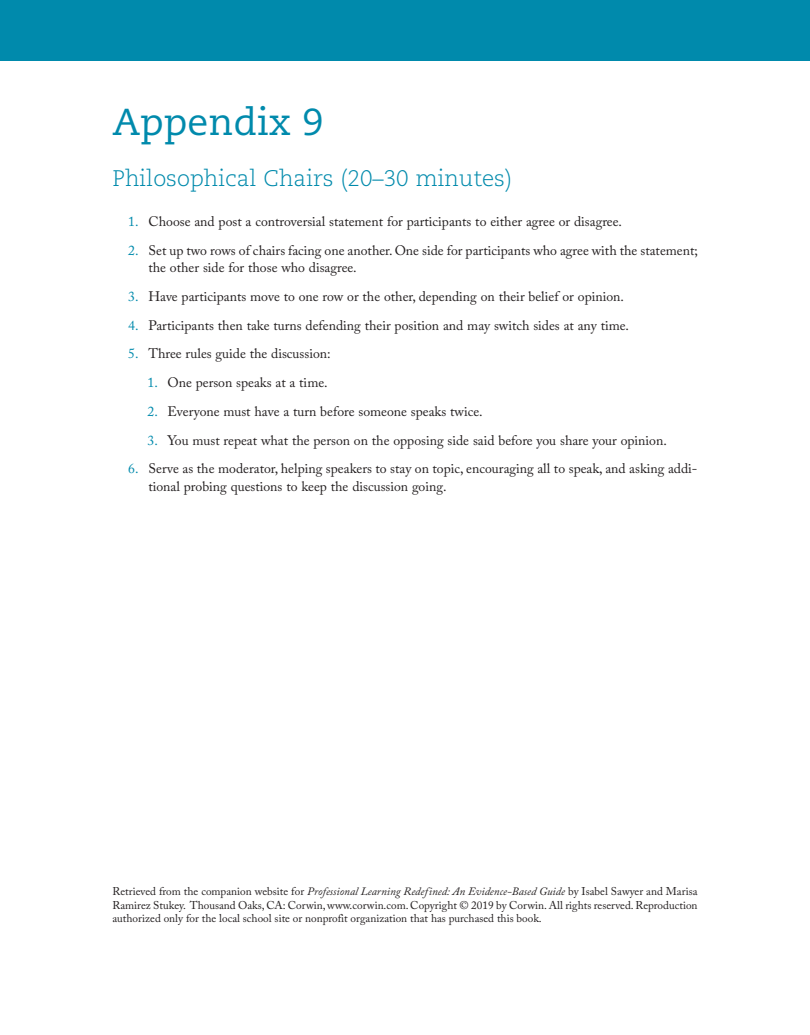
<style>
.page{position:relative;width:810px;height:1035px;background:#fff}
.page>*{position:absolute;margin:0;border:0;box-sizing:border-box;transform-origin:0 0}
.t1{font:37.5px "Caecilia";color:#008aac}
.t2{font:300 22.5px "Caecilia";color:#008aac}
.t3{font:13.75px/17.5px "Adobe Caslon Pro";color:#231f20}
.t4{font:11.25px/13.8px "Adobe Caslon Pro";color:#231f20;text-align:justify}
.s1{color:#008aac}
.s2{font-style:italic}
</style>
<div class="page">
<div style="left:0;top:0;width:810px;height:61px;background:#008aac"></div>
<h1 class="t1" style="left:112px;top:100px;width:212px">Appendix 9</h1>
<h2 class="t2" style="left:112px;top:165px;width:401px">Philosophical Chairs (20–30 minutes)</h2>
<p class="t3" style="left:128px;top:212px;width:495px"><span class="s1">1.</span> Choose and post a controversial statement for participants to either agree or disagree.</p>
<p class="t3" style="left:148px;top:241px;width:551px;text-indent:-20px"><span class="s1">2.</span> Set up two rows of chairs facing one another. One side for participants who agree with the statement; the other side for those who disagree.</p>
<p class="t3" style="left:128px;top:287px;width:497px"><span class="s1">3.</span> Have participants move to one row or the other, depending on their belief or opinion.</p>
<p class="t3" style="left:128px;top:316px;width:502px"><span class="s1">4.</span> Participants then take turns defending their position and may switch sides at any time.</p>
<p class="t3" style="left:128px;top:345px;width:204px"><span class="s1">5.</span> Three rules guide the discussion:</p>
<p class="t3" style="left:147px;top:374px;width:182px"><span class="s1">1.</span> One person speaks at a time.</p>
<p class="t3" style="left:147px;top:402px;width:337px"><span class="s1">2.</span> Everyone must have a turn before someone speaks twice.</p>
<p class="t3" style="left:147px;top:431px;width:521px"><span class="s1">3.</span> You must repeat what the person on the opposing side said before you share your opinion.</p>
<p class="t3" style="left:148px;top:460px;width:550px;text-indent:-20px"><span class="s1">6.</span> Serve as the moderator, helping speakers to stay on topic, encouraging all to speak, and asking addi&shy;tional probing questions to keep the discussion going.</p>
<p class="t4" style="left:112px;top:884px;width:587px">Retrieved from the companion website for <span class="s2">Professional Learning Redefined: An Evidence-Based Guide</span> by Isabel Sawyer and Marisa Ramirez Stukey. Thousand Oaks, CA: Corwin, www.corwin.com. Copyright © 2019 by Corwin. All rights reserved. Reproduction authorized only for the local school site or nonprofit organization that has purchased this book.</p>
</div>
